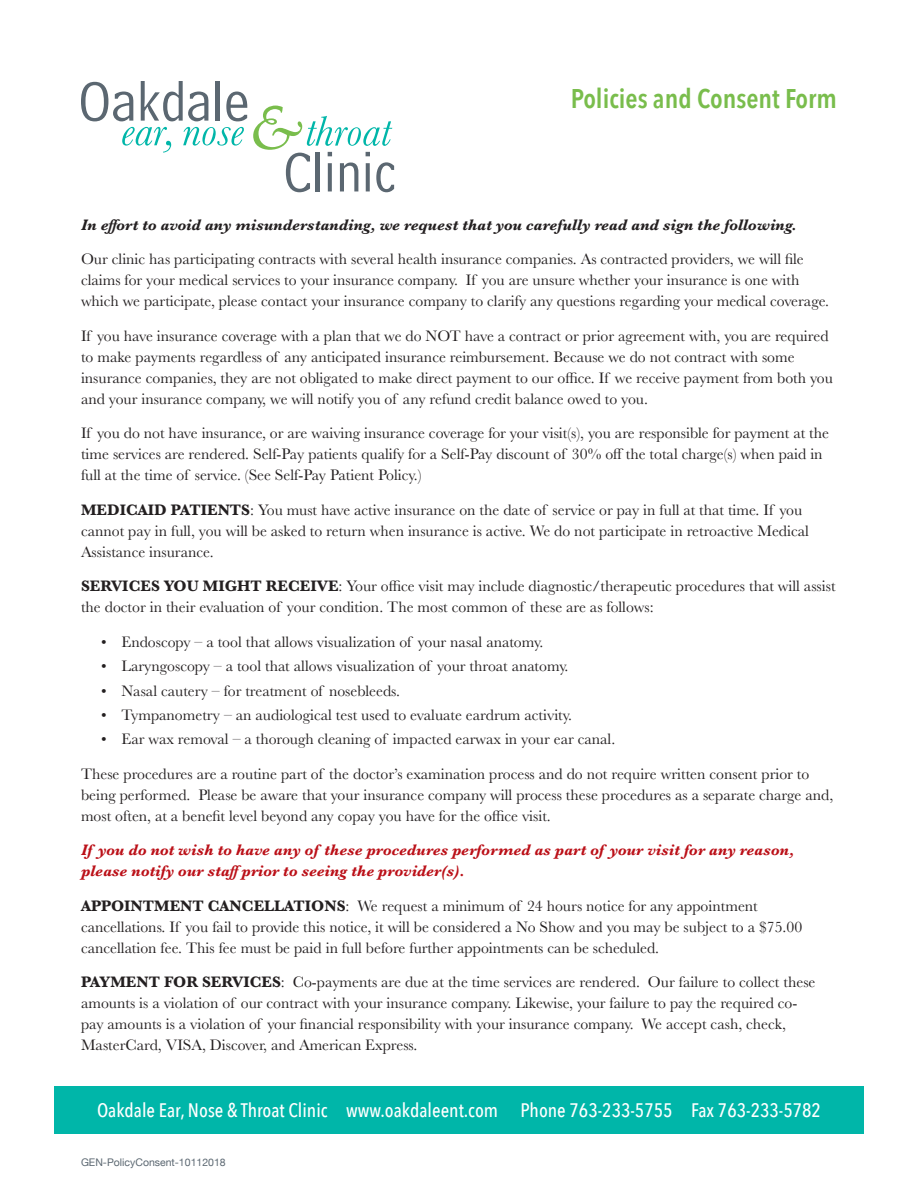
<style>
.page{position:relative;width:918px;height:1188px;background:#fff}
.page>*{position:absolute;margin:0;border:0;box-sizing:border-box;transform-origin:0 0}
.t1{font:600 27px "Avenir Next Condensed";color:#79bd4c}
.t2{font:500 19.5px "Avenir Next Condensed";color:#fff}
.t3{font:15.75px/21px "Baskerville";color:#231f20}
.t4{font:italic 700 15.75px/21px "Baskerville";color:#bb1018}
.t5{font:italic 700 15.75px "Baskerville";color:#231f20}
.t6{font:10.5px "Helvetica Neue";color:#5b6771}
.s1{font-weight:700}
</style>
<div class="page">
<svg style="left:122px;top:127px;width:49px;height:26px"></svg>
<svg style="left:183px;top:127px;width:61px;height:19px"></svg>
<svg style="left:81px;top:82px;width:52px;height:39px"></svg>
<svg style="left:141px;top:81px;width:67px;height:40px"></svg>
<hr style="left:216px;top:81px;width:4px;height:40px;background:#5b6771">
<svg style="left:226px;top:92px;width:21px;height:29px"></svg>
<svg style="left:253px;top:106px;width:141px;height:86px"></svg>
<div style="left:54px;top:1086px;width:810px;height:48px;background:#00b6a9"></div>
<h1 class="t1" style="left:571px;top:75px;width:268px">Policies and Consent Form</h1>
<p class="t5" style="left:81px;top:214px;width:717px">In effort to avoid any misunderstanding, we request that you carefully read and sign the following.</p>
<p class="t3" style="left:81px;top:249px;width:750px">Our clinic has participating contracts with several health insurance companies. As contracted providers, we will file claims for your medical services to your insurance company. If you are unsure whether your insurance is one with which we participate, please contact your insurance company to clarify any questions regarding your medical coverage.</p>
<p class="t3" style="left:81px;top:325px;width:754px">If you have insurance coverage with a plan that we do NOT have a contract or prior agreement with, you are required to make payments regardless of any anticipated insurance reimbursement. Because we do not contract with some insurance companies, they are not obligated to make direct payment to our office. If we receive payment from both you and your insurance company, we will notify you of any refund credit balance owed to you.</p>
<p class="t3" style="left:81px;top:423px;width:750px">If you do not have insurance, or are waiving insurance coverage for your visit(s), you are responsible for payment at the time services are rendered. Self-Pay patients qualify for a Self-Pay discount of 30% off the total charge(s) when paid in full at the time of service. (See Self-Pay Patient Policy.)</p>
<p class="t3" style="left:81px;top:499px;width:730px"><span class="s1">MEDICAID PATIENTS</span>: You must have active insurance on the date of service or pay in full at that time. If you cannot pay in full, you will be asked to return when insurance is active. We do not participate in retroactive Medical<br>Assistance insurance.</p>
<p class="t3" style="left:81px;top:576px;width:756px"><span class="s1">SERVICES YOU MIGHT RECEIVE</span>: Your office visit may include diagnostic/therapeutic procedures that will assist the doctor in their evaluation of your condition. The most common of these are as follows:</p>
<p class="t3" style="left:101px;top:631px;width:444px">• Endoscopy – a tool that allows visualization of your nasal anatomy.</p>
<p class="t3" style="left:101px;top:656px;width:469px">• Laryngoscopy – a tool that allows visualization of your throat anatomy.</p>
<p class="t3" style="left:101px;top:680px;width:300px">• Nasal cautery – for treatment of nosebleeds.</p>
<p class="t3" style="left:101px;top:705px;width:472px">• Tympanometry – an audiological test used to evaluate eardrum activity.</p>
<p class="t3" style="left:81px;top:722px;width:730px;line-height:34.5px;text-indent:20px">• Ear wax removal – a thorough cleaning of impacted earwax in your ear canal.<br>These procedures are a routine part of the doctor’s examination process and do not require written consent prior to</p>
<p class="t3" style="left:81px;top:784px;width:754px">being performed. Please be aware that your insurance company will process these procedures as a separate charge and, most often, at a benefit level beyond any copay you have for the office visit.</p>
<p class="t4" style="left:81px;top:840px;width:715px">If you do not wish to have any of these procedures performed as part of your visit for any reason, please notify our staffprior to seeing the provider(s).</p>
<p class="t3" style="left:81px;top:895px;width:723px"><span class="s1">APPOINTMENT CANCELLATIONS</span>: We request a minimum of 24 hours notice for any appointment cancellations. If you fail to provide this notice, it will be considered a No Show and you may be subject to a $75.00 cancellation fee. This fee must be paid in full before further appointments can be scheduled.</p>
<p class="t3" style="left:81px;top:972px;width:736px"><span class="s1">PAYMENT FOR SERVICES</span>: Co-payments are due at the time services are rendered. Our failure to collect these amounts is a violation of our contract with your insurance company. Likewise, your failure to pay the required co&shy;pay amounts is a violation of your financial responsibility with your insurance company. We accept cash, check, MasterCard, VISA, Discover, and American Express.</p>
<p class="t2" style="left:97px;top:1099px;width:725px">Oakdale Ear, Nose &amp; Throat Clinic www.oakdaleent.com Phone 763-233-5755 Fax 763-233-5782</p>
<p class="t6" style="left:81px;top:1155px;width:146px">GEN-PolicyConsent-10112018</p>
</div>
